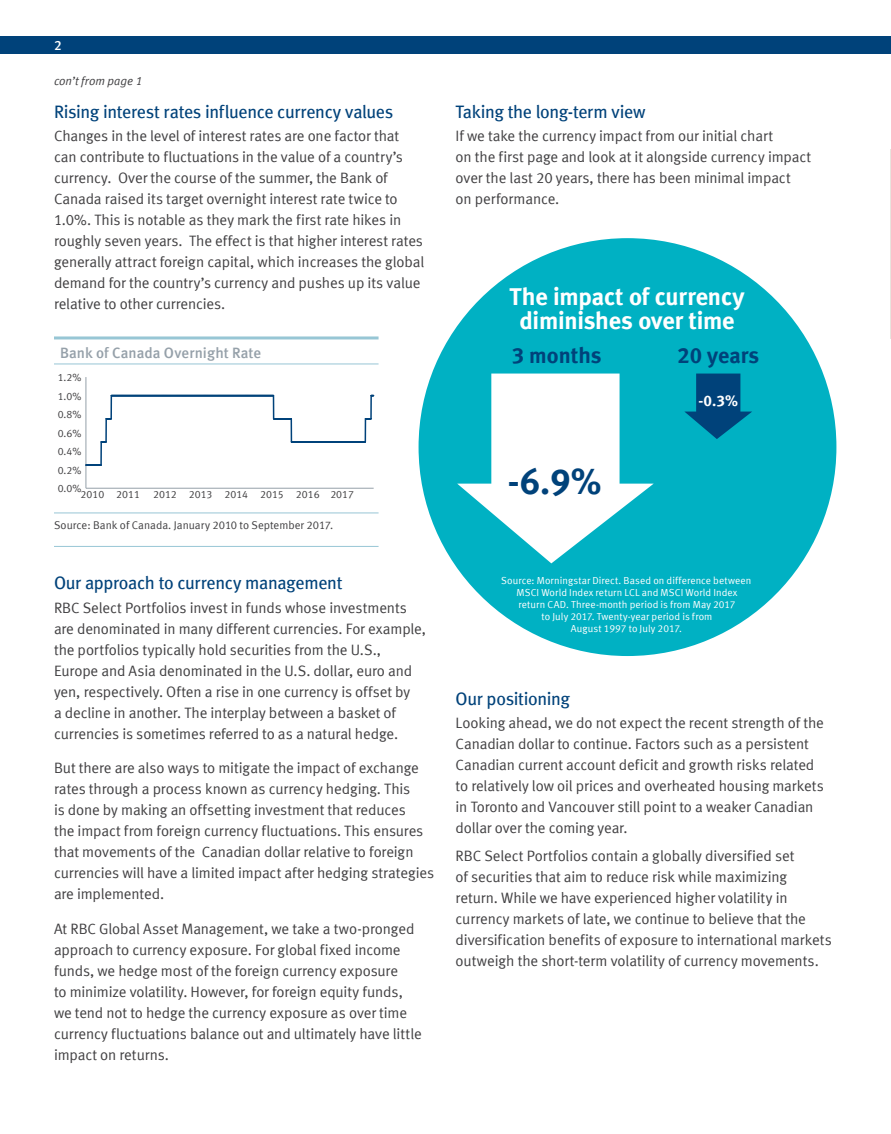
<style>
.page{position:relative;width:891px;height:1134px;background:#fff}
.page>*{position:absolute;margin:0;border:0;box-sizing:border-box;transform-origin:0 0}
.t1{font:36.6px "Meta Bold LF";color:#00427a}
.t2{font:24.45px/24.5px "Meta Bold LF";letter-spacing:-.01em;color:#fff;text-align:center}
.t3{font:22.2px "Meta Bold LF";color:#00427a}
.t4{font:18px "Meta Book LF";letter-spacing:-.02em;color:#00427a}
.t5{font:15.3px "Meta Bold LF";color:#fff}
.t6{font:15px/21px "Meta Normal LF";letter-spacing:-.01em;color:#414042}
.t7{font:15px "Meta Medium LF";color:#95a0a9}
.t8{font:13.5px "Meta Medium LF";color:#fff}
.t9{font:italic 12px "Meta Normal LF";color:#414042}
.t10{font:11.25px "Meta Normal LF";color:#414042}
.t11{font:10.65px "Meta Normal LF";color:#414042}
.t12{font:10.2px/12.1px "Meta Normal LF";letter-spacing:.01em;color:#fff;text-align:center}
</style>
<div class="page">
<div style="left:0;top:36px;width:891px;height:18px;background:#00427a"></div>
<hr style="left:890px;top:149px;width:1px;height:190px;background:#e8e3dd">
<div style="left:419px;top:238px;width:417px;height:418px;background:#00b1c3;border-radius:50%"></div>
<svg style="left:457px;top:374px;width:197px;height:189px"></svg>
<svg style="left:684px;top:374px;width:68px;height:65px"></svg>
<hr style="left:54px;top:336px;width:325px;height:3px;background:#97c6d5">
<hr style="left:54px;top:364px;width:325px;height:1px;background:#97c6d5">
<hr style="left:54px;top:513px;width:325px;height:1px;background:#97c6d5">
<hr style="left:54px;top:546px;width:325px;height:1px;background:#97c6d5">
<hr style="left:86px;top:488px;width:288px;height:1px;background:#95a0a9">
<hr style="left:86px;top:377px;width:1px;height:111px;background:#95a0a9">
<svg style="left:86px;top:464px;width:16px;height:2px"></svg>
<hr style="left:100px;top:442px;width:2px;height:23px;background:#00427a">
<svg style="left:101px;top:395px;width:273px;height:48px"></svg>
<p class="t8" style="left:54px;top:37px;width:9px">2</p>
<p class="t9" style="left:54px;top:74px;width:90px">con’t from page 1</p>
<p class="t4" style="left:54px;top:101px;width:341px">Rising interest rates influence currency values</p>
<p class="t6" style="left:54px;top:126px;width:372px">Changes in the level of interest rates are one factor that can contribute to fluctuations in the value of a country’s currency. Over the course of the summer, the Bank of Canada raised its target overnight interest rate twice to 1.0%. This is notable as they mark the first rate hikes in roughly seven years. The effect is that higher interest rates generally attract foreign capital, which increases the global demand for the country’s currency and pushes up its value relative to other currencies.</p>
<p class="t7" style="left:60px;top:344px;width:203px">Bank of Canada Overnight Rate</p>
<p class="t11" style="left:58px;top:371px;width:25px">1.2%</p>
<p class="t11" style="left:58px;top:390px;width:25px">1.0%</p>
<p class="t11" style="left:58px;top:408px;width:25px">0.8%</p>
<p class="t11" style="left:58px;top:427px;width:25px">0.6%</p>
<p class="t11" style="left:58px;top:445px;width:25px">0.4%</p>
<p class="t11" style="left:58px;top:464px;width:25px">0.2%</p>
<p class="t11" style="left:58px;top:482px;width:25px">0.0%</p>
<p class="t11" style="left:81px;top:488px;width:275px">2010 2011 2012 2013 2014 2015 2016 2017</p>
<p class="t10" style="left:54px;top:519px;width:281px">Source: Bank of Canada. January 2010 to September 2017.</p>
<p class="t4" style="left:54px;top:572px;width:290px">Our approach to currency management</p>
<p class="t6" style="left:54px;top:597px;width:374px">RBC Select Portfolios invest in funds whose investments are denominated in many different currencies. For example, the portfolios typically hold securities from the U.S., Europe and Asia denominated in the U.S. dollar, euro and yen, respectively. Often a rise in one currency is offset by<br>a decline in another. The interplay between a basket of currencies is sometimes referred to as a natural hedge.</p>
<p class="t6" style="left:54px;top:757px;width:382px">But there are also ways to mitigate the impact of exchange rates through a process known as currency hedging. This<br>is done by making an offsetting investment that reduces<br>the impact from foreign currency fluctuations. This ensures that movements of the Canadian dollar relative to foreign currencies will have a limited impact after hedging strategies are implemented.</p>
<p class="t6" style="left:54px;top:918px;width:369px">At RBC Global Asset Management, we take a two-pronged approach to currency exposure. For global fixed income funds, we hedge most of the foreign currency exposure<br>to minimize volatility. However, for foreign equity funds, we tend not to hedge the currency exposure as over time currency fluctuations balance out and ultimately have little impact on returns.</p>
<p class="t4" style="left:456px;top:101px;width:191px">Taking the long-term view</p>
<p class="t6" style="left:456px;top:126px;width:357px">If we take the currency impact from our initial chart<br>on the first page and look at it alongside currency impact over the last 20 years, there has been minimal impact<br>on performance.</p>
<h2 class="t2" style="left:509px;top:284px;width:237px">The impact of currency diminishes over time</h2>
<h3 class="t3" style="left:512px;top:342px;width:91px">3 months</h3>
<h3 class="t3" style="left:677px;top:342px;width:83px">20 years</h3>
<h1 class="t1" style="left:508px;top:459px;width:95px">-6.9%</h1>
<p class="t5" style="left:699px;top:392px;width:41px">-0.3%</p>
<p class="t12" style="left:501px;top:574px;width:252px">Source: Morningstar Direct. Based on difference between MSCI World Index return LCL and MSCI World Index return CAD. Three-month period is from May 2017<br>to July 2017. Twenty-year period is from<br>August 1997 to July 2017.</p>
<p class="t4" style="left:456px;top:688px;width:116px">Our positioning</p>
<p class="t6" style="left:456px;top:713px;width:370px">Looking ahead, we do not expect the recent strength of the Canadian dollar to continue. Factors such as a persistent Canadian current account deficit and growth risks related to relatively low oil prices and overheated housing markets in Toronto and Vancouver still point to a weaker Canadian dollar over the coming year.</p>
<p class="t6" style="left:456px;top:845px;width:378px">RBC Select Portfolios contain a globally diversified set<br>of securities that aim to reduce risk while maximizing return. While we have experienced higher volatility in currency markets of late, we continue to believe that the diversification benefits of exposure to international markets outweigh the short-term volatility of currency movements.</p>
</div>
